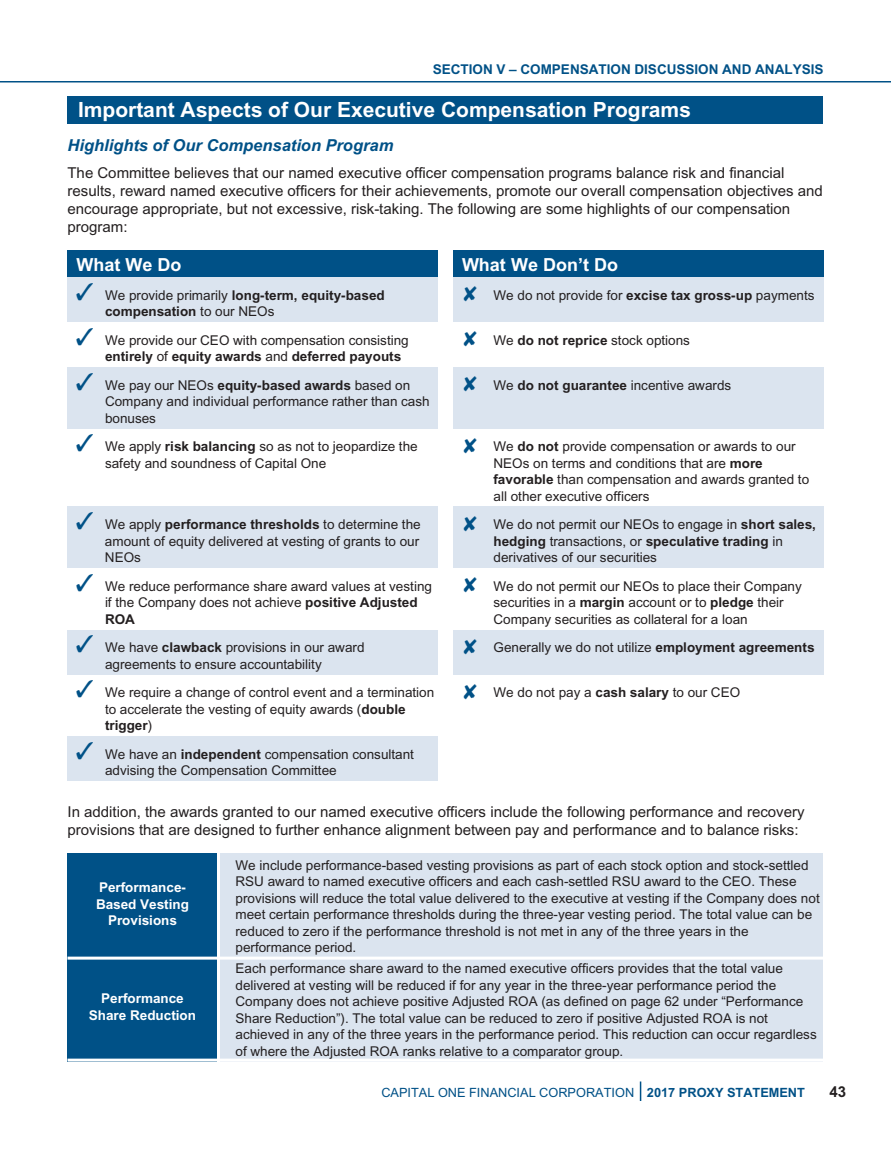
<style>
.page{position:relative;width:891px;height:1161px;background:#fff}
.page>*{position:absolute;margin:0;border:0;box-sizing:border-box;transform-origin:0 0}
.t1{font:700 21px "Arial";color:#fff}
.t2{font:700 18px "Arial";color:#fff}
.t3{font:italic 700 16.5px "Arial";color:#005187}
.t4{font:15px/18px "Arial";color:#231f20}
.t5{font:700 15px "Arial";color:#231f20}
.t6{font:13.5px/16.5px "Arial";color:#231f20}
.t7{font:700 13.5px/16.5px "Arial";color:#231f20}
.t8{font:700 13.5px/16.5px "Arial";color:#fff;text-align:center}
.t9{font:700 13.5px "Arial";color:#005187}
.t10{font:12.75px "Arial";color:#005187}
.s1{color:#005187}
.s2{font-weight:400}
.s3{font-weight:700}
</style>
<div class="page">
<hr style="left:0;top:81px;width:891px;height:1px;background:#005187">
<div style="left:68px;top:96px;width:756px;height:27px;background:#005187"></div>
<div style="left:68px;top:250px;width:370px;height:27px;background:#005187"></div>
<div style="left:453px;top:250px;width:371px;height:27px;background:#005187"></div>
<div style="left:68px;top:277px;width:370px;height:45px;background:#dbe4ef"></div>
<div style="left:453px;top:277px;width:371px;height:45px;background:#dbe4ef"></div>
<div style="left:68px;top:367px;width:370px;height:62px;background:#dbe4ef"></div>
<div style="left:453px;top:367px;width:371px;height:62px;background:#dbe4ef"></div>
<div style="left:68px;top:507px;width:370px;height:61px;background:#dbe4ef"></div>
<div style="left:453px;top:507px;width:371px;height:61px;background:#dbe4ef"></div>
<div style="left:68px;top:630px;width:370px;height:45px;background:#dbe4ef"></div>
<div style="left:453px;top:630px;width:371px;height:45px;background:#dbe4ef"></div>
<div style="left:68px;top:736px;width:370px;height:45px;background:#dbe4ef"></div>
<div style="left:68px;top:853px;width:150px;height:209px;background:#005187"></div>
<div style="left:220px;top:853px;width:604px;height:209px;background:#dbe4ef"></div>
<hr style="left:69px;top:957px;width:753px;height:3px;background:#fff">
<hr style="left:69px;top:1059px;width:753px;height:3px;background:#fff">
<svg style="left:640px;top:1082px;width:1px;height:18px"></svg>
<p class="t9" style="left:433px;top:64px;width:392px">SECTION V – COMPENSATION DISCUSSION AND ANALYSIS</p>
<h1 class="t1" style="left:78px;top:102px;width:614px">Important Aspects of Our Executive Compensation Programs</h1>
<p class="t3" style="left:68px;top:139px;width:327px">Highlights of Our Compensation Program</p>
<p class="t4" style="left:68px;top:165px;width:757px">The Committee believes that our named executive officer compensation programs balance risk and financial results, reward named executive officers for their achievements, promote our overall compensation objectives and encourage appropriate, but not excessive, risk-taking. The following are some highlights of our compensation program:</p>
<h2 class="t2" style="left:76px;top:258px;width:107px">What We Do</h2>
<h2 class="t2" style="left:462px;top:258px;width:158px">What We Don’t Do</h2>
<p class="t7" style="left:105px;top:288px;width:281px;text-indent:-29px"><span class="s1">✓</span> <span class="s2">We provide primarily</span> long-term, equity-based compensation <span class="s2">to our NEOs</span></p>
<p class="t6" style="left:463px;top:288px;width:353px"><span class="s1">✘</span> We do not provide for <span class="s3">excise tax gross-up</span> payments</p>
<p class="t6" style="left:105px;top:333px;width:305px;text-indent:-29px"><span class="s1">✓</span> We provide our CEO with compensation consisting <span class="s3">entirely</span> of <span class="s3">equity awards</span> and <span class="s3">deferred payouts</span></p>
<p class="t6" style="left:463px;top:333px;width:228px"><span class="s1">✘</span> We <span class="s3">do not reprice</span> stock options</p>
<p class="t6" style="left:105px;top:378px;width:326px;text-indent:-29px"><span class="s1">✓</span> We pay our NEOs <span class="s3">equity-based awards</span> based on<br>Company and individual performance rather than cash bonuses</p>
<p class="t6" style="left:463px;top:378px;width:270px"><span class="s1">✘</span> We <span class="s3">do not guarantee</span> incentive awards</p>
<p class="t6" style="left:105px;top:439px;width:314px;text-indent:-29px"><span class="s1">✓</span> We apply <span class="s3">risk balancing</span> so as not to jeopardize the safety and soundness of Capital One</p>
<p class="t6" style="left:494px;top:439px;width:317px;text-indent:-30px"><span class="s1">✘</span> We <span class="s3">do not</span> provide compensation or awards to our NEOs on terms and conditions that are <span class="s3">more favorable</span> than compensation and awards granted to all other executive officers</p>
<p class="t6" style="left:105px;top:517px;width:317px;text-align:justify;text-indent:-29px"><span class="s1">✓</span> We apply <span class="s3">performance thresholds</span> to determine the amount of equity delivered at vesting of grants to our NEOs</p>
<p class="t6" style="left:493px;top:517px;width:324px;text-indent:-30px"><span class="s1">✘</span> We do not permit our NEOs to engage in <span class="s3">short sales, hedging</span> transactions, or <span class="s3">speculative trading</span> in derivatives of our securities</p>
<p class="t6" style="left:105px;top:579px;width:329px;text-indent:-29px"><span class="s1">✓</span> We reduce performance share award values at vesting if the Company does not achieve <span class="s3">positive Adjusted<br>ROA</span></p>
<p class="t6" style="left:494px;top:579px;width:310px;text-indent:-30px"><span class="s1">✘</span> We do not permit our NEOs to place their Company securities in a <span class="s3">margin</span> account or to <span class="s3">pledge</span> their<br>Company securities as collateral for a loan</p>
<p class="t6" style="left:105px;top:640px;width:261px;text-indent:-29px"><span class="s1">✓</span> We have <span class="s3">clawback</span> provisions in our award agreements to ensure accountability</p>
<p class="t6" style="left:463px;top:640px;width:353px"><span class="s1">✘</span> Generally we do not utilize <span class="s3">employment agreements</span></p>
<p class="t6" style="left:105px;top:685px;width:331px;text-indent:-29px"><span class="s1">✓</span> We require a change of control event and a termination to accelerate the vesting of equity awards (<span class="s3">double trigger</span>)</p>
<p class="t6" style="left:463px;top:685px;width:279px"><span class="s1">✘</span> We do not pay a <span class="s3">cash salary</span> to our CEO</p>
<p class="t6" style="left:105px;top:747px;width:311px;text-indent:-29px"><span class="s1">✓</span> We have an <span class="s3">independent</span> compensation consultant advising the Compensation Committee</p>
<p class="t4" style="left:68px;top:804px;width:739px">In addition, the awards granted to our named executive officers include the following performance and recovery provisions that are designed to further enhance alignment between pay and performance and to balance risks:</p>
<p class="t8" style="left:96px;top:880px;width:95px">Performance-<br>Based Vesting<br>Provisions</p>
<p class="t8" style="left:89px;top:991px;width:109px">Performance<br>Share Reduction</p>
<p class="t6" style="left:235px;top:858px;width:586px">We include performance-based vesting provisions as part of each stock option and stock-settled RSU award to named executive officers and each cash-settled RSU award to the CEO. These provisions will reduce the total value delivered to the executive at vesting if the Company does not meet certain performance thresholds during the three-year vesting period. The total value can be reduced to zero if the performance threshold is not met in any of the three years in the performance period.</p>
<p class="t6" style="left:235px;top:961px;width:583px">Each performance share award to the named executive officers provides that the total value delivered at vesting will be reduced if for any year in the three-year performance period the Company does not achieve positive Adjusted ROA (as defined on page 62 under “Performance Share Reduction”). The total value can be reduced to zero if positive Adjusted ROA is not achieved in any of the three years in the performance period. This reduction can occur regardless of where the Adjusted ROA ranks relative to a comparator group.</p>
<p class="t10" style="left:381px;top:1087px;width:425px">CAPITAL ONE FINANCIAL CORPORATION <span class="s3">2017 PROXY STATEMENT</span></p>
<p class="t5" style="left:829px;top:1086px;width:18px">43</p>
</div>
